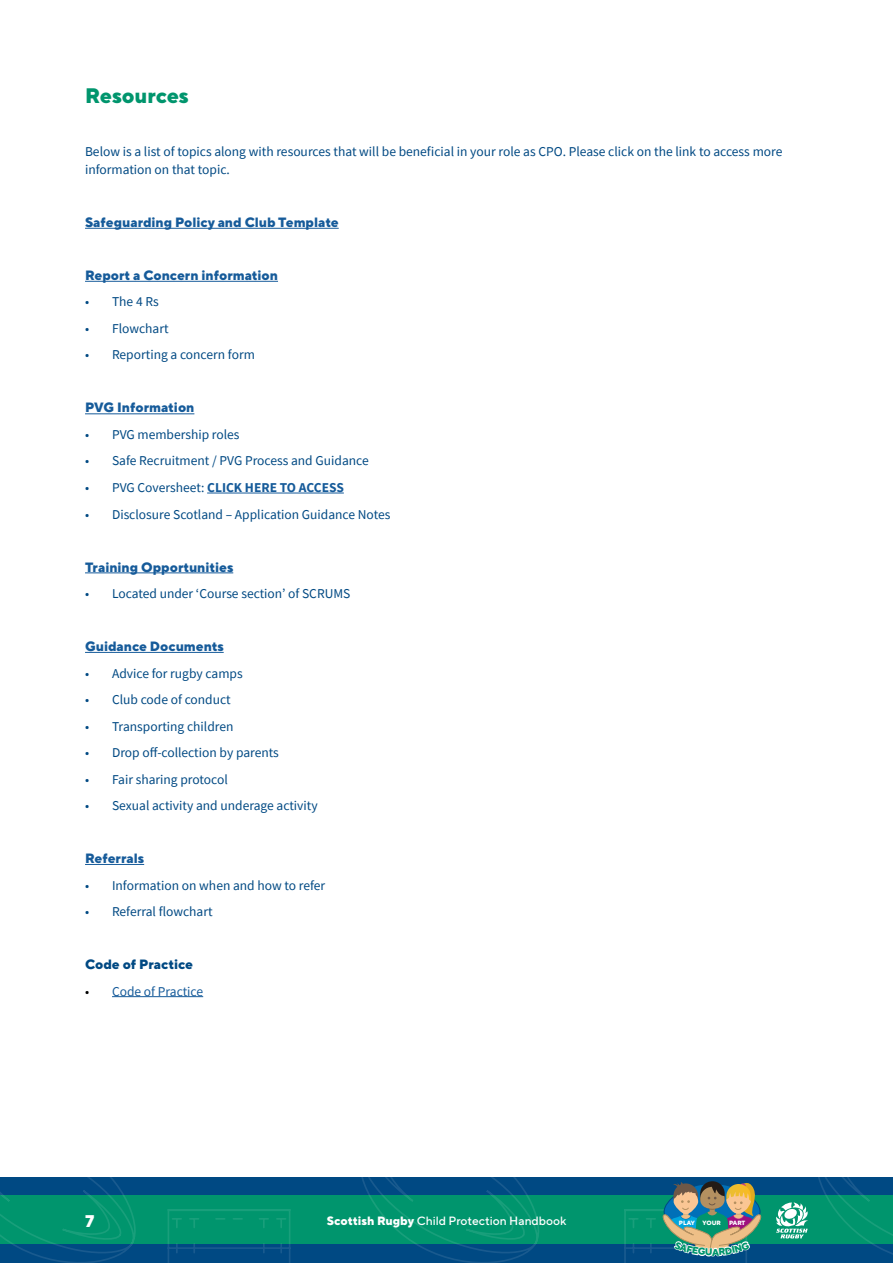
<style>
.page{position:relative;width:893px;height:1263px;background:#fff}
.page>*{position:absolute;margin:0;border:0;box-sizing:border-box;transform-origin:0 0}
.t1{font:800 21px "TT Norms Pro";color:#00956d}
.t2{font:800 16.95px "TT Norms Pro";color:#fff}
.t3{font:13.5px/18px "Source Sans Pro";color:#004983}
.t4{font:800 13.5px "TT Norms Pro";color:#165b9a}
.t5{font:700 13.5px "Source Sans Pro";color:#165b9a}
.t6{font:13.5px "Source Sans Pro";color:#165b9a}
.t7{font:800 13.5px "TT Norms Pro";color:#004983}
.t8{font:500 12px "TT Norms Pro";color:#fff}
.t9{font:800 6.15px "TT Norms Pro";color:#fff}
.s1{font-weight:400;color:#004983}
.s2{color:#000}
.s3{font-weight:800}
</style>
<div class="page">
<svg style="left:0;top:1178px;width:893px;height:85px;background:#017477"></svg>
<svg style="left:776px;top:1202px;width:32px;height:36px"></svg>
<hr style="left:85px;top:228px;width:254px;height:1px;background:#165b9a">
<hr style="left:85px;top:281px;width:193px;height:1px;background:#165b9a">
<hr style="left:85px;top:413px;width:109px;height:1px;background:#165b9a">
<hr style="left:207px;top:493px;width:137px;height:1px;background:#165b9a">
<hr style="left:85px;top:572px;width:148px;height:1px;background:#165b9a">
<hr style="left:85px;top:652px;width:139px;height:1px;background:#165b9a">
<hr style="left:85px;top:864px;width:59px;height:1px;background:#165b9a">
<hr style="left:112px;top:996px;width:91px;height:1px;background:#165b9a">
<svg style="left:661px;top:1178px;width:102px;height:78px;background:#61847c"></svg>
<h1 class="t1" style="left:85px;top:80px;width:105px">Resources</h1>
<p class="t3" style="left:85px;top:142px;width:699px">Below is a list of topics along with resources that will be beneficial in your role as CPO. Please click on the link to access more information on that topic.</p>
<p class="t4" style="left:85px;top:212px;width:255px">Safeguarding Policy and Club Template</p>
<p class="t4" style="left:85px;top:265px;width:194px">Report a Concern information</p>
<p class="t3" style="left:85px;top:293px;width:75px">• The 4 Rs</p>
<p class="t3" style="left:85px;top:319px;width:85px">• Flowchart</p>
<p class="t3" style="left:85px;top:346px;width:171px">• Reporting a concern form</p>
<p class="t4" style="left:85px;top:398px;width:111px">PVG Information</p>
<p class="t3" style="left:85px;top:425px;width:156px">• PVG membership roles</p>
<p class="t3" style="left:85px;top:452px;width:285px">• Safe Recruitment / PVG Process and Guidance</p>
<p class="t5" style="left:85px;top:478px;width:260px"><span class="s1">• PVG Coversheet:</span> CLICK HERE TO ACCESS</p>
<p class="t3" style="left:85px;top:505px;width:307px">• Disclosure Scotland – Application Guidance Notes</p>
<p class="t4" style="left:85px;top:557px;width:150px">Training Opportunities</p>
<p class="t3" style="left:85px;top:584px;width:267px">• Located under ‘Course section’ of SCRUMS</p>
<p class="t4" style="left:85px;top:636px;width:140px">Guidance Documents</p>
<p class="t3" style="left:85px;top:664px;width:159px">• Advice for rugby camps</p>
<p class="t3" style="left:85px;top:690px;width:147px">• Club code of conduct</p>
<p class="t3" style="left:85px;top:717px;width:150px">• Transporting children</p>
<p class="t3" style="left:85px;top:743px;width:195px">• Drop off-collection by parents</p>
<p class="t3" style="left:85px;top:770px;width:144px">• Fair sharing protocol</p>
<p class="t3" style="left:85px;top:796px;width:234px">• Sexual activity and underage activity</p>
<p class="t4" style="left:85px;top:848px;width:61px">Referrals</p>
<p class="t3" style="left:85px;top:876px;width:242px">• Information on when and how to refer</p>
<p class="t3" style="left:85px;top:902px;width:129px">• Referral flowchart</p>
<p class="t7" style="left:85px;top:954px;width:109px">Code of Practice</p>
<p class="t6" style="left:85px;top:982px;width:120px"><span class="s2">•</span> Code of Practice</p>
<p class="t2" style="left:85px;top:1208px;width:11px">7</p>
<p class="t8" style="left:327px;top:1212px;width:241px"><span class="s3">Scottish Rugby</span> Child Protection Handbook</p>
<p class="t9" style="left:679px;top:1218px;width:17px">PLAY</p>
<p class="t9" style="left:703px;top:1218px;width:20px">YOUR</p>
<p class="t9" style="left:729px;top:1218px;width:18px">PART</p>
</div>
